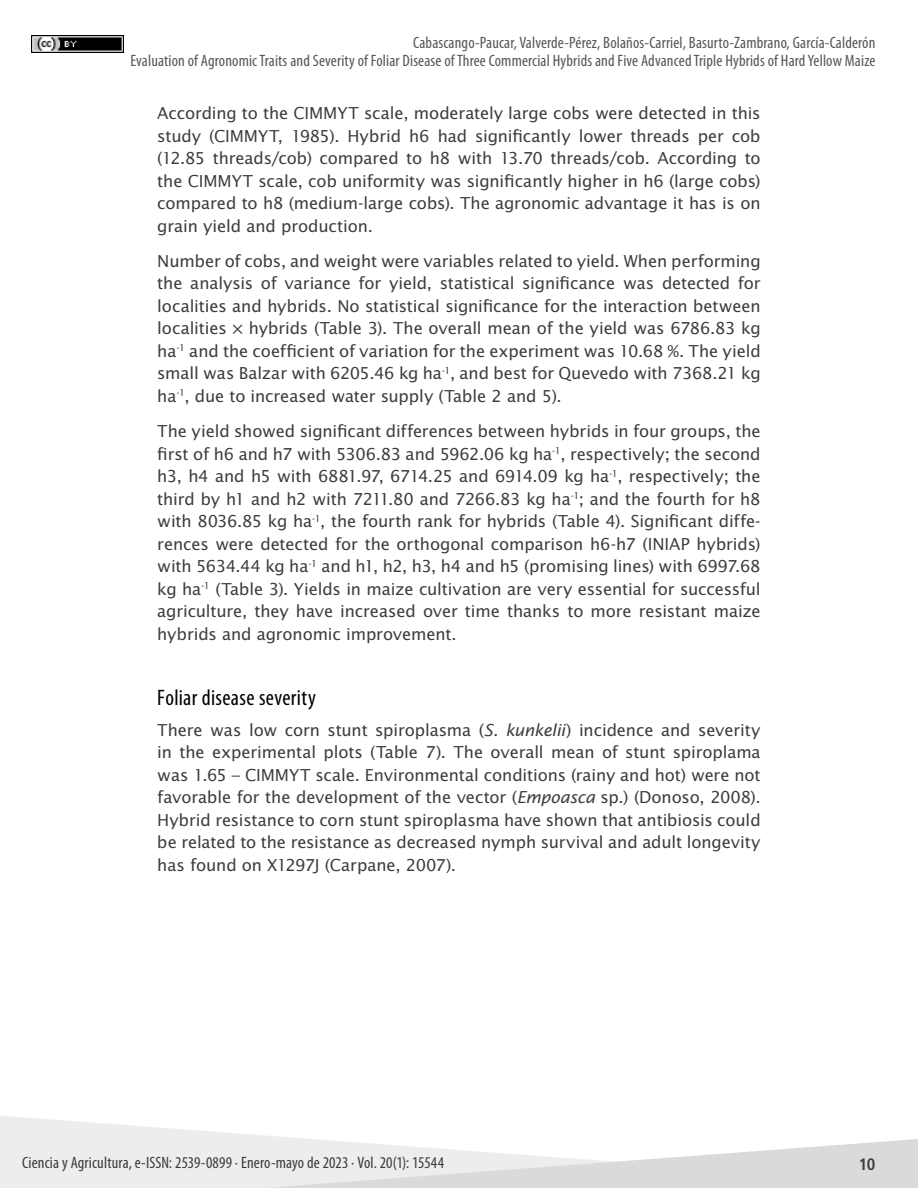
<style>
.page{position:relative;width:918px;height:1188px;background:#fff}
.page>*{position:absolute;margin:0;border:0;box-sizing:border-box;transform-origin:0 0}
.t1{font:condensed 22.5px "Myriad Pro";letter-spacing:.015em;color:#000}
.t2{font:16.5px/22.5px "Lucida Sans Std";letter-spacing:-.005em;color:#3c3c3b;text-align:justify}
.t3{font:condensed 16.5px/18px "Myriad Pro";letter-spacing:.01em;color:#575756;text-align:right}
.t4{font:condensed 16.5px "Myriad Pro";letter-spacing:.01em;color:#3c3c3b}
.t5{font:700 condensed 16.5px "Frutiger LT Std";color:#3c3c3b}
.s1{font-style:italic}
</style>
<div class="page">
<img style="left:31px;top:36px;width:92px;height:17px">
<svg style="left:0;top:1116px;width:305px;height:72px;fill:#ededed"></svg>
<svg style="left:269px;top:1139px;width:649px;height:49px"></svg>
<p class="t3" style="left:130px;top:33px;width:747px">Cabascango-Paucar, Valverde-Pérez, Bolaños-Carriel, Basurto-Zambrano, García-Calderón<br>Evaluation of Agronomic Traits and Severity of Foliar Disease of Three Commercial Hybrids and Five Advanced Triple Hybrids of Hard Yellow Maize</p>
<p class="t2" style="left:157px;top:102px;width:605px">According to the CIMMYT scale, moderately large cobs were detected in this study (CIMMYT, 1985). Hybrid h6 had significantly lower threads per cob (12.85 threads/cob) compared to h8 with 13.70 threads/cob. According to the CIMMYT scale, cob uniformity was significantly higher in h6 (large cobs) compared to h8 (medium-large cobs). The agronomic advantage it has is on grain yield and production.</p>
<p class="t2" style="left:157px;top:250px;width:605px">Number of cobs, and weight were variables related to yield. When performing the analysis of variance for yield, statistical significance was detected for localities and hybrids. No statistical significance for the interaction between localities × hybrids (Table 3). The overall mean of the yield was 6786.83 kg ha<sup>-1</sup> and the coefficient of variation for the experiment was 10.68 %. The yield small was Balzar with 6205.46 kg ha<sup>-1</sup>, and best for Quevedo with 7368.21 kg ha<sup>-1</sup>, due to increased water supply (Table 2 and 5).</p>
<p class="t2" style="left:157px;top:420px;width:605px">The yield showed significant differences between hybrids in four groups, the first of h6 and h7 with 5306.83 and 5962.06 kg ha<sup>-1</sup>, respectively; the second h3, h4 and h5 with 6881.97, 6714.25 and 6914.09 kg ha<sup>-1</sup>, respectively; the third by h1 and h2 with 7211.80 and 7266.83 kg ha<sup>-1</sup>; and the fourth for h8 with 8036.85 kg ha<sup>-1</sup>, the fourth rank for hybrids (Table 4). Significant diffe&shy;rences were detected for the orthogonal comparison h6-h7 (INIAP hybrids) with 5634.44 kg ha<sup>-1</sup> and h1, h2, h3, h4 and h5 (promising lines) with 6997.68 kg ha<sup>-1</sup> (Table 3). Yields in maize cultivation are very essential for successful agriculture, they have increased over time thanks to more resistant maize hybrids and agronomic improvement.</p>
<h1 class="t1" style="left:157px;top:684px;width:160px">Foliar disease severity</h1>
<p class="t2" style="left:157px;top:719px;width:605px">There was low corn stunt spiroplasma (<span class="s1">S. kunkelii</span>) incidence and severity in the experimental plots (Table 7). The overall mean of stunt spiroplama was 1.65 – CIMMYT scale. Environmental conditions (rainy and hot) were not favorable for the development of the vector (<span class="s1">Empoasca</span> sp.) (Donoso, 2008).<br>Hybrid resistance to corn stunt spiroplasma have shown that antibiosis could be related to the resistance as decreased nymph survival and adult longevity has found on X1297J (Carpane, 2007).</p>
<p class="t4" style="left:22px;top:1153px;width:423px">Ciencia y Agricultura, e-ISSN: 2539-0899 ∙ Enero-mayo de 2023 ∙ Vol. 20(1): 15544</p>
<p class="t5" style="left:859px;top:1154px;width:18px">10</p>
</div>
